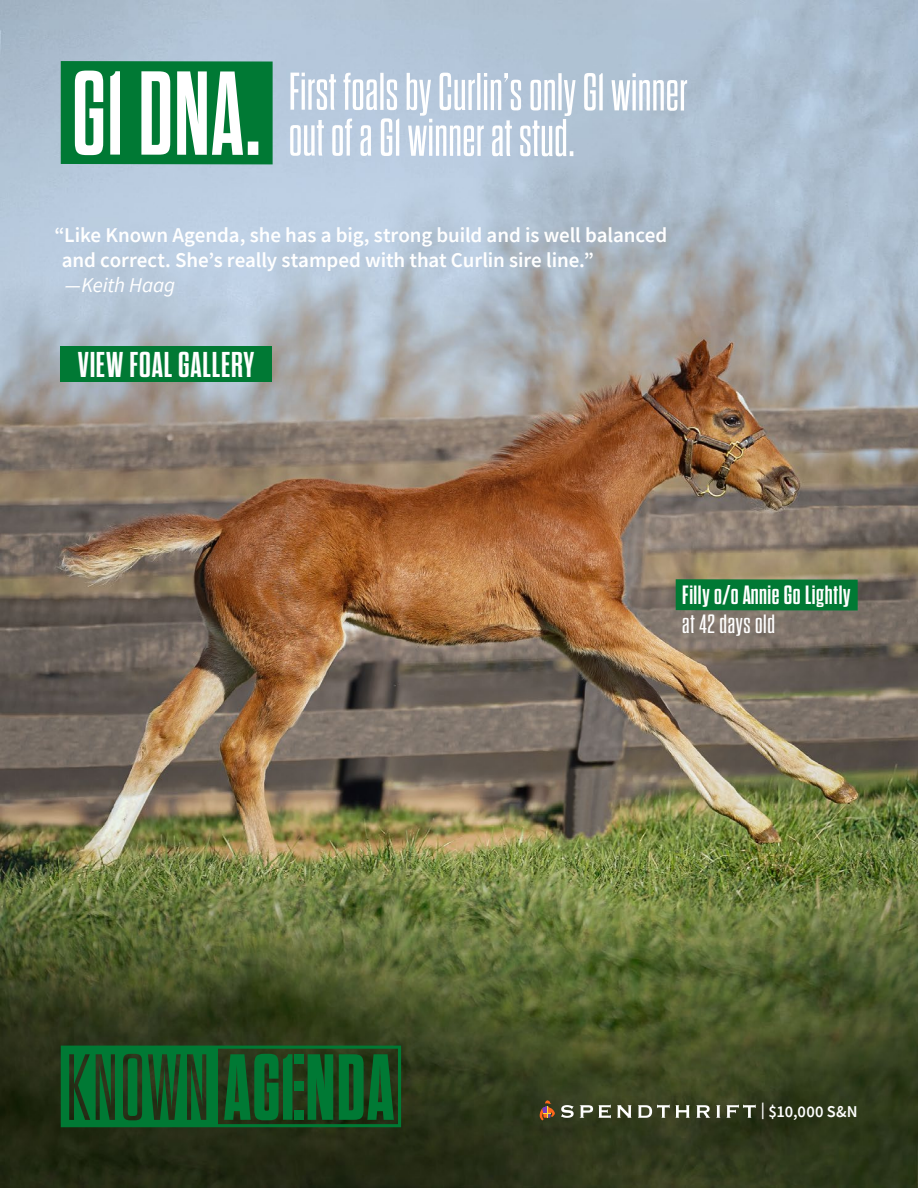
<style>
.page{position:relative;width:918px;height:1188px;background:#fff}
.page>*{position:absolute;margin:0;border:0;box-sizing:border-box;transform-origin:0 0}
.t1{font:700 119.1px "Dharma Gothic M";color:#fff}
.t2{font:52.95px/45.8px "Dharma Gothic M";letter-spacing:.01em;color:#fff}
.t3{font:700 35.85px "Dharma Gothic M";letter-spacing:.02em;color:#fff;scale:1.14 1}
.t4{font:700 26.4px/29.7px "Dharma Gothic M";letter-spacing:.02em;color:#fff;scale:1.14 1}
.t5{font:600 21px/25.2px "Source Sans Pro";letter-spacing:-.005em;color:#fff}
.t6{font:600 16.5px "Source Sans Pro";color:#fff}
.s1{font-weight:400;font-style:italic}
.s2{font-weight:400}
</style>
<div class="page">
<img style="left:0;top:0;width:918px;height:1188px">
<div style="left:61px;top:61px;width:212px;height:103px;background:#007934"></div>
<div style="left:676px;top:579px;width:182px;height:32px;background:#007934"></div>
<svg style="left:561px;top:1105px;width:195px;height:13px"></svg>
<svg style="left:540px;top:1100px;width:15px;height:21px"></svg>
<div style="left:61px;top:347px;width:211px;height:35px;background:#007934"></div>
<svg style="left:61px;top:1046px;width:340px;height:81px;background:#0f5e29"></svg>
<div style="left:295px;top:1110px;width:9px;height:10px;background:#007934"></div>
<div style="left:295px;top:1054px;width:9px;height:10px;background:#007934"></div>
<div style="left:295px;top:1081px;width:9px;height:9px;background:#007934"></div>
<p class="t1" style="left:72px;top:56px;width:190px">G1 DNA.</p>
<p class="t2" style="left:289px;top:70px;width:400px">First foals by Curlin’s only G1 winner out of a G1 winner at stud.</p>
<p class="t5" style="left:62px;top:222px;width:607px;text-indent:-7px">“Like Known Agenda, she has a big, strong build and is well balanced and correct. She’s really stamped with that Curlin sire line.”<br><span class="s1">—Keith Haag</span></p>
<p class="t3" style="left:78px;top:347px;width:156px">VIEW FOAL GALLERY</p>
<p class="t4" style="left:682px;top:580px;width:149px">Filly o/o Annie Go Lightly <span class="s2">at 42 days old</span></p>
<p class="t6" style="left:761px;top:1100px;width:98px">| $10,000 S&amp;N</p>
</div>
